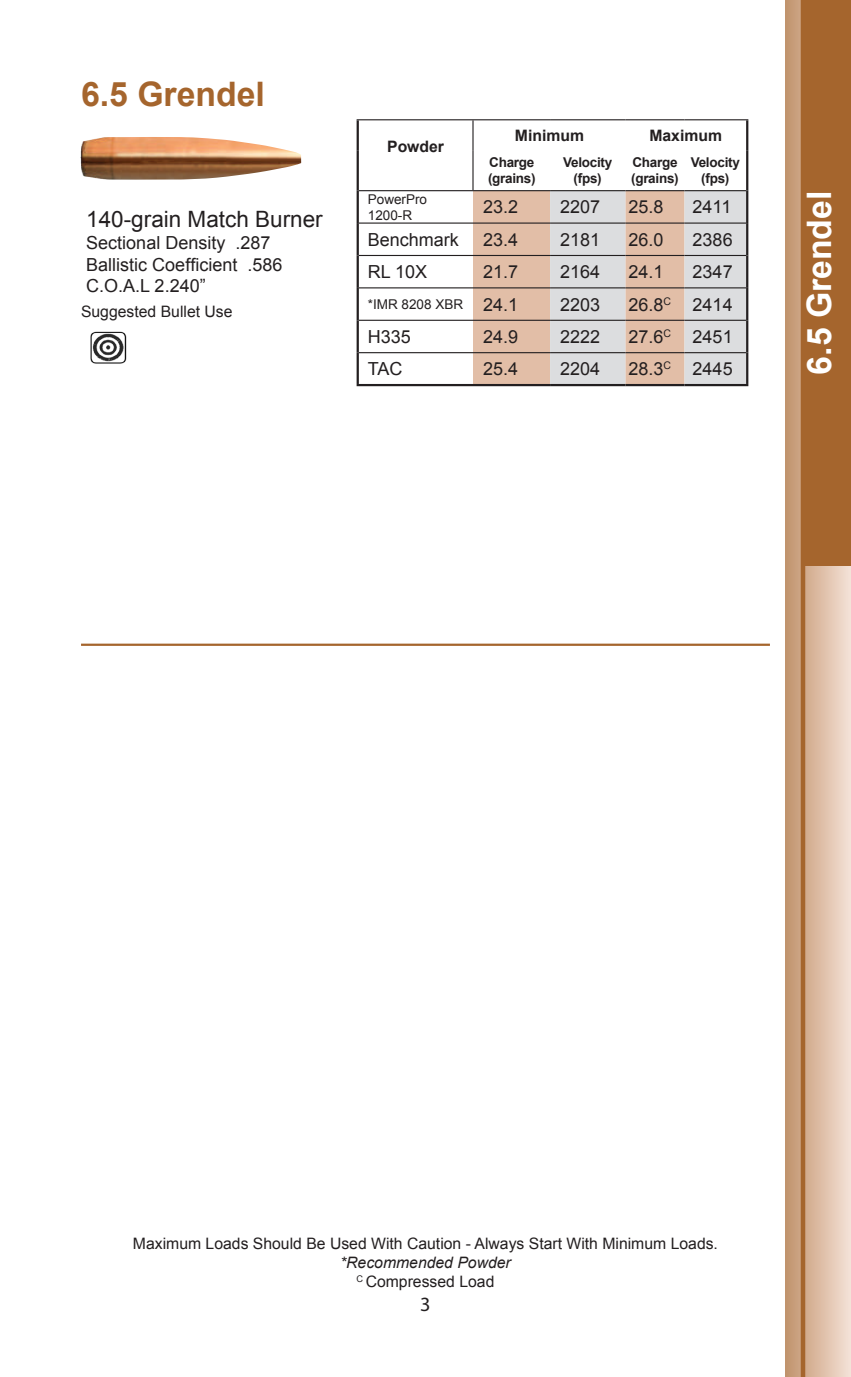
<style>
.page{position:relative;width:851px;height:1377px;background:#fff}
.page>*{position:absolute;margin:0;border:0;box-sizing:border-box;transform-origin:0 0}
.t1{font:700 33.75px "Arial";color:#fff}
.t2{font:700 33.75px "Arial";color:#a5652d}
.t3{font:22.5px "Arial";color:#231f20}
.t4{font:20.25px "Myriad Pro";color:#231f20}
.t5{font:18px/21.6px "Arial";color:#231f20}
.t6{font:15.75px "Arial";color:#231f20}
.t7{font:italic 15.75px/18.9px "Arial";color:#231f20;text-align:center}
.t8{font:700 15.75px "Arial";color:#231f20}
.t9{font:700 13.5px/16.2px "Arial";letter-spacing:-.02em;color:#231f20}
.t10{font:13.5px/16.2px "Arial";color:#231f20}
.s1{font-size:18px}
.s2{font-style:normal}
</style>
<div class="page">
<svg style="left:785px;top:0;width:65px;height:1377px;background:#d8b69c"></svg>
<div style="left:800px;top:0;width:50px;height:565px;background:#a5652d"></div>
<div style="left:800px;top:0;width:5px;height:1377px;background:#a5652d"></div>
<hr style="left:81px;top:644px;width:689px;height:2px;background:#a5652d">
<svg style="left:473px;top:191px;width:273px;height:193px;background:#ddcbc1"></svg>
<hr style="left:356px;top:120px;width:3px;height:30px;background:#231f20">
<hr style="left:356px;top:150px;width:3px;height:41px;background:#231f20">
<hr style="left:356px;top:191px;width:3px;height:32px;background:#231f20">
<hr style="left:356px;top:223px;width:3px;height:32px;background:#231f20">
<hr style="left:356px;top:255px;width:3px;height:33px;background:#231f20">
<hr style="left:356px;top:288px;width:3px;height:32px;background:#231f20">
<hr style="left:356px;top:320px;width:3px;height:33px;background:#231f20">
<hr style="left:356px;top:353px;width:3px;height:31px;background:#231f20">
<hr style="left:356px;top:384px;width:117px;height:2px;background:#231f20">
<hr style="left:473px;top:384px;width:77px;height:2px;background:#231f20">
<hr style="left:550px;top:384px;width:75px;height:2px;background:#231f20">
<hr style="left:625px;top:384px;width:59px;height:2px;background:#231f20">
<hr style="left:684px;top:384px;width:64px;height:2px;background:#231f20">
<hr style="left:359px;top:190px;width:114px;height:1px;background:#231f20">
<hr style="left:473px;top:190px;width:77px;height:1px;background:#231f20">
<hr style="left:550px;top:190px;width:75px;height:1px;background:#231f20">
<hr style="left:625px;top:190px;width:59px;height:1px;background:#231f20">
<hr style="left:684px;top:190px;width:62px;height:1px;background:#231f20">
<hr style="left:356px;top:119px;width:117px;height:1px;background:#231f20">
<hr style="left:473px;top:119px;width:77px;height:1px;background:#231f20">
<hr style="left:550px;top:119px;width:75px;height:1px;background:#231f20">
<hr style="left:625px;top:119px;width:59px;height:1px;background:#231f20">
<hr style="left:684px;top:119px;width:64px;height:1px;background:#231f20">
<hr style="left:746px;top:120px;width:2px;height:30px;background:#231f20">
<hr style="left:472px;top:120px;width:1px;height:30px;background:#231f20">
<hr style="left:472px;top:150px;width:1px;height:40px;background:#231f20">
<hr style="left:746px;top:150px;width:2px;height:41px;background:#231f20">
<hr style="left:746px;top:191px;width:2px;height:32px;background:#231f20">
<hr style="left:746px;top:223px;width:2px;height:32px;background:#231f20">
<hr style="left:746px;top:255px;width:2px;height:33px;background:#231f20">
<hr style="left:746px;top:288px;width:2px;height:32px;background:#231f20">
<hr style="left:746px;top:320px;width:2px;height:33px;background:#231f20">
<hr style="left:746px;top:353px;width:2px;height:31px;background:#231f20">
<hr style="left:359px;top:223px;width:114px;height:1px;background:#231f20">
<hr style="left:473px;top:223px;width:77px;height:1px;background:#231f20">
<hr style="left:550px;top:223px;width:75px;height:1px;background:#231f20">
<hr style="left:625px;top:223px;width:59px;height:1px;background:#231f20">
<hr style="left:684px;top:223px;width:62px;height:1px;background:#231f20">
<hr style="left:359px;top:255px;width:114px;height:1px;background:#231f20">
<hr style="left:473px;top:255px;width:77px;height:1px;background:#231f20">
<hr style="left:550px;top:255px;width:75px;height:1px;background:#231f20">
<hr style="left:625px;top:255px;width:59px;height:1px;background:#231f20">
<hr style="left:684px;top:255px;width:62px;height:1px;background:#231f20">
<hr style="left:359px;top:287px;width:114px;height:1px;background:#231f20">
<hr style="left:473px;top:287px;width:77px;height:1px;background:#231f20">
<hr style="left:550px;top:287px;width:75px;height:1px;background:#231f20">
<hr style="left:625px;top:287px;width:59px;height:1px;background:#231f20">
<hr style="left:684px;top:287px;width:62px;height:1px;background:#231f20">
<hr style="left:359px;top:320px;width:114px;height:1px;background:#231f20">
<hr style="left:473px;top:320px;width:77px;height:1px;background:#231f20">
<hr style="left:550px;top:320px;width:75px;height:1px;background:#231f20">
<hr style="left:625px;top:320px;width:59px;height:1px;background:#231f20">
<hr style="left:684px;top:320px;width:62px;height:1px;background:#231f20">
<hr style="left:359px;top:352px;width:114px;height:1px;background:#231f20">
<hr style="left:473px;top:352px;width:77px;height:1px;background:#231f20">
<hr style="left:550px;top:352px;width:75px;height:1px;background:#231f20">
<hr style="left:625px;top:352px;width:59px;height:1px;background:#231f20">
<hr style="left:684px;top:352px;width:62px;height:1px;background:#231f20">
<img style="left:80px;top:137px;width:221px;height:43px">
<img style="left:90px;top:331px;width:37px;height:33px">
<h1 class="t2" style="left:81px;top:71px;width:185px">6.5 Grendel</h1>
<p class="t3" style="left:86px;top:205px;width:238px">140-grain Match Burner</p>
<p class="t5" style="left:86px;top:232px;width:198px">Sectional Density .287<br>Ballistic Coefficient .586<br>C.O.A.L 2.240”</p>
<p class="t6" style="left:81px;top:301px;width:153px">Suggested Bullet Use</p>
<p class="t8" style="left:387px;top:135px;width:58px">Powder</p>
<p class="t8" style="left:515px;top:125px;width:71px">Minimum</p>
<p class="t8" style="left:649px;top:125px;width:74px">Maximum</p>
<p class="t9" style="left:488px;top:155px;width:49px">Charge (grains)</p>
<p class="t9" style="left:563px;top:155px;width:51px;text-align:center">Velocity (fps)</p>
<p class="t9" style="left:631px;top:155px;width:49px">Charge (grains)</p>
<p class="t9" style="left:690px;top:155px;width:51px;text-align:center">Velocity (fps)</p>
<p class="t10" style="left:368px;top:191px;width:61px">PowerPro<br>1200-R</p>
<p class="t5" style="left:483px;top:197px;width:37px">23.2</p>
<p class="t5" style="left:560px;top:197px;width:42px">2207</p>
<p class="t5" style="left:628px;top:197px;width:37px">25.8</p>
<p class="t5" style="left:692px;top:197px;width:40px">2411</p>
<p class="t5" style="left:368px;top:229px;width:93px">Benchmark</p>
<p class="t5" style="left:483px;top:229px;width:37px">23.4</p>
<p class="t5" style="left:560px;top:229px;width:42px">2181</p>
<p class="t5" style="left:628px;top:229px;width:37px">26.0</p>
<p class="t5" style="left:692px;top:229px;width:42px">2386</p>
<p class="t5" style="left:368px;top:261px;width:61px">RL 10X</p>
<p class="t5" style="left:483px;top:261px;width:37px">21.7</p>
<p class="t5" style="left:560px;top:261px;width:42px">2164</p>
<p class="t5" style="left:628px;top:261px;width:37px">24.1</p>
<p class="t5" style="left:692px;top:261px;width:42px">2347</p>
<p class="t10" style="left:368px;top:296px;width:152px">*IMR 8208 XBR <span class="s1">24.1</span></p>
<p class="t5" style="left:560px;top:294px;width:42px">2203</p>
<p class="t5" style="left:628px;top:294px;width:106px">26.8<sup>C</sup> 2414</p>
<p class="t5" style="left:368px;top:326px;width:45px">H335</p>
<p class="t5" style="left:483px;top:326px;width:37px">24.9</p>
<p class="t5" style="left:560px;top:326px;width:42px">2222</p>
<p class="t5" style="left:628px;top:326px;width:106px">27.6<sup>C</sup> 2451</p>
<p class="t5" style="left:368px;top:358px;width:36px">TAC</p>
<p class="t5" style="left:483px;top:358px;width:37px">25.4</p>
<p class="t5" style="left:560px;top:358px;width:42px">2204</p>
<p class="t5" style="left:628px;top:358px;width:106px">28.3<sup>C</sup> 2445</p>
<h1 class="t1" style="left:796px;top:375px;width:185px;rotate:-90deg">6.5 Grendel</h1>
<p class="t6" style="left:133px;top:1233px;width:586px">Maximum Loads Should Be Used With Caution - Always Start With Minimum Loads.</p>
<p class="t7" style="left:340px;top:1253px;width:172px">*Recommended Powder<br><sup>C</sup> <span class="s2">Compressed Load</span></p>
<p class="t4" style="left:420px;top:1292px;width:12px">3</p>
</div>
